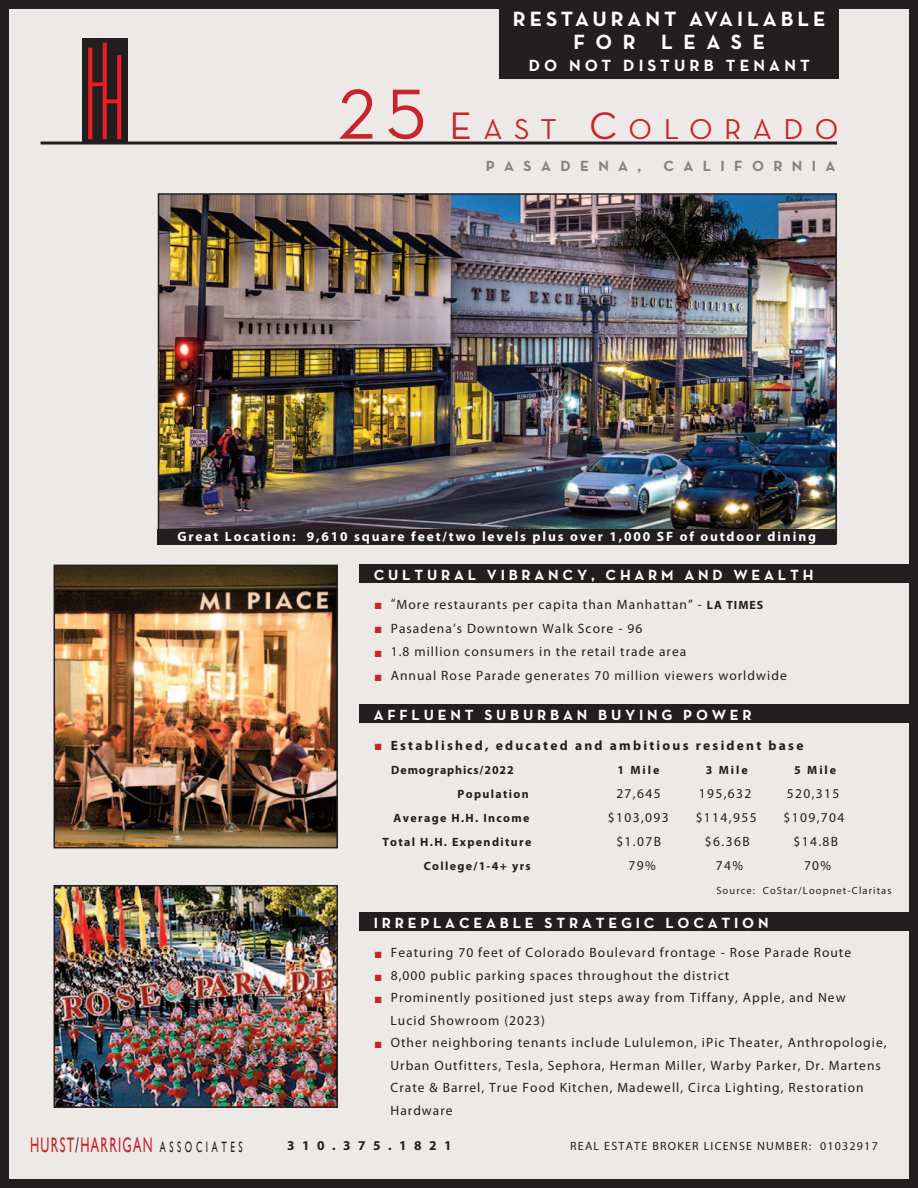
<style>
.page{position:relative;width:918px;height:1188px;background:#fff}
.page>*{position:absolute;margin:0;border:0;box-sizing:border-box;transform-origin:0 0}
.t1{font:29.25px "Neutra Text Book Alt";letter-spacing:.39em;color:#c8242b}
.t2{font:21px "Gill Sans";letter-spacing:.1em;color:#c8242b;scale:.6 1}
.t3{font:700 21px "Neutra Text";letter-spacing:.19em;color:#fff}
.t4{font:700 21px "Neutra Text";letter-spacing:.5em;color:#fff}
.t5{font:700 16.5px "Neutra Text";letter-spacing:.25em;color:#fff}
.t6{font:700 15px "Neutra Text";letter-spacing:.25em;color:#fff}
.t7{font:700 15px "Neutra Text";letter-spacing:.625em;color:#808285}
.t8{font:13.5px "Myriad Pro";letter-spacing:.075em;color:#231f20}
.t9{font:700 13.5px "Myriad Pro";letter-spacing:.14em;color:#fff}
.t10{font:700 13.5px "Myriad Pro";letter-spacing:.165em;color:#231f20}
.t11{font:700 13.5px "Myriad Pro";letter-spacing:.555em;color:#231f20}
.t12{font:700 12px "Myriad Pro";letter-spacing:.11em;color:#231f20}
.t13{font:12px "Myriad Pro";letter-spacing:.105em;color:#231f20}
.t14{font:700 12px "Myriad Pro";letter-spacing:.07em;color:#231f20}
.t15{font:10.5px "Myriad Pro";letter-spacing:.105em;color:#231f20}
.s1{font-size:72px}
.s2{font-size:39px}
.s3{color:#c8242b}
.s4{font-weight:700;font-size:12px}
.s5{color:#231f20}
.s6{font-size:15px;color:#231f20}
</style>
<div class="page">
<div style="left:4px;top:4px;width:910px;height:1180px;background:#ece9e7"></div>
<div style="left:0;top:0;width:918px;height:1188px;border:9px solid #231f20"></div>
<div style="left:82px;top:38px;width:45px;height:104px;background:#231f20"></div>
<svg style="left:88px;top:43px;width:33px;height:96px"></svg>
<hr style="left:40px;top:142px;width:797px;height:3px;background:#231f20">
<img style="left:161px;top:196px;width:673px;height:333px">
<img style="left:57px;top:568px;width:278px;height:277px">
<div style="left:54px;top:565px;width:284px;height:283px;border:2px solid #231f20"></div>
<div style="left:158px;top:529px;width:678px;height:15px;background:#231f20"></div>
<div style="left:360px;top:565px;width:556px;height:18px;background:#231f20"></div>
<div style="left:360px;top:913px;width:555px;height:18px;background:#231f20"></div>
<div style="left:360px;top:705px;width:557px;height:18px;background:#231f20"></div>
<img style="left:57px;top:888px;width:278px;height:217px">
<div style="left:54px;top:885px;width:284px;height:223px;border:2px solid #231f20"></div>
<div style="left:499px;top:4px;width:339px;height:74px;background:#231f20"></div>
<p class="t3" style="left:513px;top:11px;width:314px">RESTAURANT AVAILABLE</p>
<p class="t4" style="left:573px;top:34px;width:193px">FOR LEASE</p>
<p class="t5" style="left:529px;top:59px;width:283px">DO NOT DISTURB TENANT</p>
<p class="t1" style="left:338px;top:118px;width:502px"><span class="s1">25</span> <span class="s2">E</span>AST <span class="s2">C</span>OLORADO</p>
<p class="t7" style="left:486px;top:160px;width:157px">PASADENA,</p>
<p class="t7" style="left:663px;top:160px;width:174px">CALIFORNIA</p>
<p class="t9" style="left:177px;top:531px;width:640px">Great Location: 9,610 square feet/two levels plus over 1,000 SF of outdoor dining</p>
<p class="t6" style="left:374px;top:569px;width:441px">CULTURAL VIBRANCY, CHARM AND WEALTH</p>
<p class="t8" style="left:375px;top:600px;width:390px"><span class="s3">■</span> “More restaurants per capita than Manhattan” - <span class="s4">LA TIMES</span></p>
<p class="t8" style="left:375px;top:624px;width:269px"><span class="s3">■</span> Pasadena’s Downtown Walk Score - 96</p>
<p class="t8" style="left:375px;top:646px;width:313px"><span class="s3">■</span> 1.8 million consumers in the retail trade area</p>
<p class="t8" style="left:375px;top:670px;width:413px"><span class="s3">■</span> Annual Rose Parade generates 70 million viewers worldwide</p>
<p class="t6" style="left:374px;top:709px;width:380px">AFFLUENT SUBURBAN BUYING POWER</p>
<p class="t10" style="left:375px;top:740px;width:430px"><span class="s3">■</span> Established, educated and ambitious resident base</p>
<p class="t14" style="left:391px;top:765px;width:124px">Demographics/2022</p>
<p class="t12" style="left:617px;top:765px;width:44px">1 Mile</p>
<p class="t12" style="left:706px;top:765px;width:44px">3 Mile</p>
<p class="t12" style="left:794px;top:765px;width:44px">5 Mile</p>
<p class="t12" style="left:457px;top:789px;width:73px">Population</p>
<p class="t8" style="left:616px;top:788px;width:46px">27,645</p>
<p class="t8" style="left:699px;top:788px;width:54px">195,632</p>
<p class="t8" style="left:787px;top:788px;width:54px">520,315</p>
<p class="t12" style="left:394px;top:813px;width:137px">Average H.H. Income</p>
<p class="t8" style="left:608px;top:812px;width:62px">$103,093</p>
<p class="t8" style="left:696px;top:812px;width:62px">$114,955</p>
<p class="t8" style="left:784px;top:812px;width:62px">$109,704</p>
<p class="t12" style="left:382px;top:837px;width:151px">Total H.H. Expenditure</p>
<p class="t8" style="left:616px;top:836px;width:46px">$1.07B</p>
<p class="t8" style="left:705px;top:836px;width:46px">$6.36B</p>
<p class="t8" style="left:794px;top:836px;width:46px">$14.8B</p>
<p class="t12" style="left:424px;top:861px;width:109px">College/1-4+ yrs</p>
<p class="t8" style="left:629px;top:860px;width:29px">79%</p>
<p class="t8" style="left:716px;top:860px;width:29px">74%</p>
<p class="t8" style="left:804px;top:860px;width:29px">70%</p>
<p class="t15" style="left:716px;top:886px;width:177px">Source: CoStar/Loopnet-Claritas</p>
<p class="t6" style="left:374px;top:917px;width:396px">IRREPLACEABLE STRATEGIC LOCATION</p>
<p class="t8" style="left:375px;top:948px;width:478px"><span class="s3">■</span> Featuring 70 feet of Colorado Boulevard frontage - Rose Parade Route</p>
<p class="t8" style="left:375px;top:970px;width:356px"><span class="s3">■</span> 8,000 public parking spaces throughout the district</p>
<p class="t8" style="left:375px;top:993px;width:472px"><span class="s3">■</span> Prominently positioned just steps away from Tiffany, Apple, and New</p>
<p class="t8" style="left:391px;top:1015px;width:156px">Lucid Showroom (2023)</p>
<p class="t8" style="left:375px;top:1038px;width:513px"><span class="s3">■</span> Other neighboring tenants include Lululemon, iPic Theater, Anthropologie,</p>
<p class="t8" style="left:391px;top:1060px;width:492px">Urban Outfitters, Tesla, Sephora, Herman Miller, Warby Parker, Dr. Martens</p>
<p class="t8" style="left:391px;top:1083px;width:475px">Crate &amp; Barrel, True Food Kitchen, Madewell, Circa Lighting, Restoration</p>
<p class="t8" style="left:391px;top:1105px;width:64px">Hardware</p>
<p class="t2" style="left:30px;top:1133px;width:356px">HURST<span class="s5">/</span>HARRIGAN <span class="s6">A S S O C I A T E S</span></p>
<p class="t11" style="left:287px;top:1140px;width:166px">310.375.1821</p>
<p class="t13" style="left:570px;top:1141px;width:309px">REAL ESTATE BROKER LICENSE NUMBER: 01032917</p>
</div>
